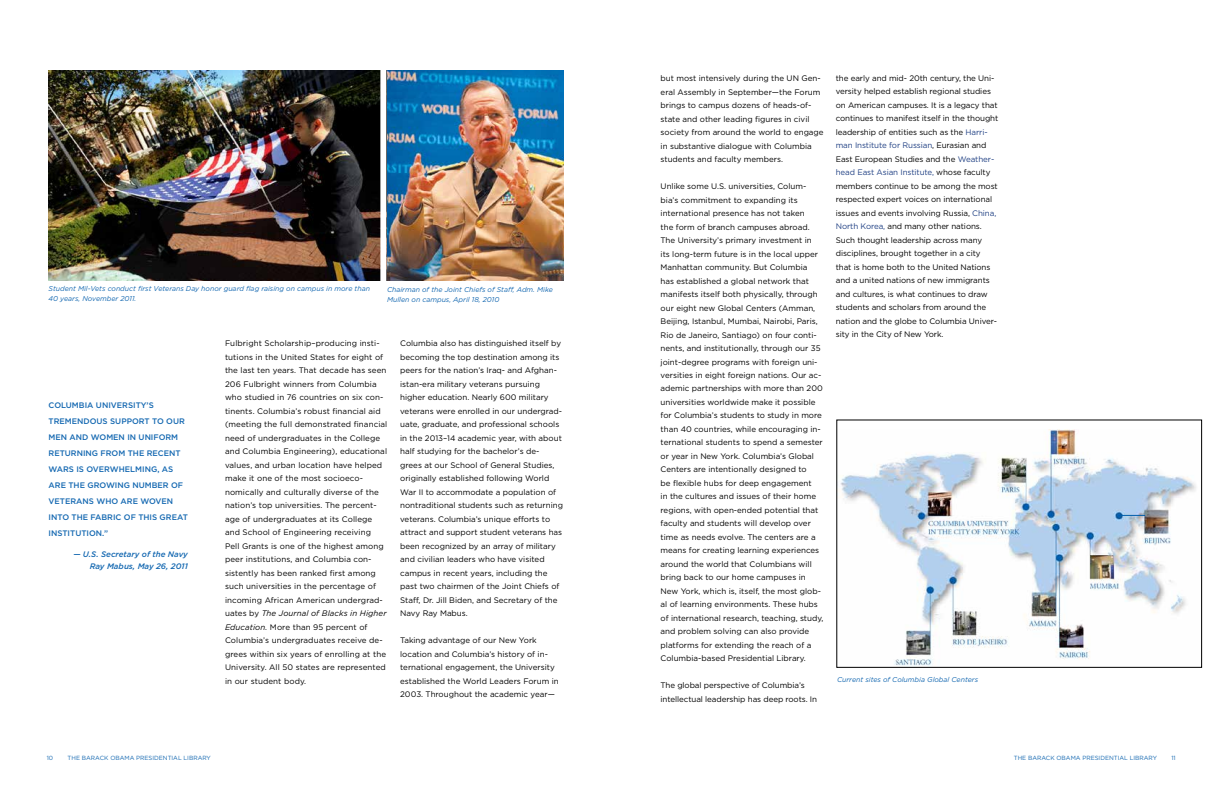
<style>
.page{position:relative;width:1224px;height:792px;background:#fff}
.page>*{position:absolute;margin:0;border:0;box-sizing:border-box;transform-origin:0 0}
.t1{font:8px/13.5px "Gotham";color:#000}
.t2{font:500 8px/16px "Gotham";color:#1468b1}
.t3{font:italic 500 8px/12px "Gotham";color:#1468b1;text-align:right}
.t4{font:italic 7px/10px "Gotham";color:#1468b1}
.t5{font:6px "Gotham";color:#1468b1}
.s1{font-style:italic}
.s2{color:#214184}
</style>
<div class="page">
<img style="left:840px;top:429px;width:356px;height:237px">
<div style="left:837px;top:420px;width:365px;height:248px;border:1px solid #000"></div>
<svg style="left:1120px;top:515px;width:25px;height:1px"></svg>
<img style="left:49px;top:71px;width:514px;height:210px">
<div style="left:380px;top:0;width:6px;height:329px;background:#fff"></div>
<p class="t4" style="left:49px;top:283px;width:323px">Student Mil-Vets conduct first Veterans Day honor guard flag raising on campus in more than<br>40 years, November 2011.</p>
<p class="t4" style="left:387px;top:284px;width:167px">Chairman of the Joint Chiefs of Staff, Adm. Mike<br>Mullen on campus, April 18, 2010</p>
<p class="t2" style="left:49px;top:397px;width:107px">COLUMBIA U NIVERSITY’S<br>TREMENDOUS SUPPO</p>
<p class="t2" style="left:49px;top:413px;width:139px;text-indent:90px">RT TO OUR<br>MEN AND WOMEN IN UNIFORM<br>RETURNING FROM THE RECENT<br>WARS IS OVERWHELMING, AS<br>ARE THE GROWING NUMBER OF<br>VETERANS WHO ARE WOVEN<br>INTO THE FABRIC OF THIS GREAT<br>INSTITUTION.”</p>
<p class="t3" style="left:73px;top:548px;width:116px">— U.S. Secretary of the Navy<br>Ray Mabus, May 26, 2011</p>
<p class="t1" style="left:225px;top:336px;width:164px">Fulbright Scholarship–producing insti&shy;tutions in the United States for eight of the last ten years. That decade has seen 206 Fulbright winners from Columbia who studied in 76 countries on six con&shy;tinents. Columbia’s robust financial aid (meeting the full demonstrated financial need of undergraduates in the College and Columbia Engineering), educational values, and urban location have helped make it one of the most socioeco&shy;nomically and culturally diverse of the nation’s top universities. The percent&shy;age of undergraduates at its College and School of Engineering receiving Pell Grants is one of the highest among peer institutions, and Columbia con&shy;sistently has been ranked first among such universities in the percentage of incoming African American undergrad&shy;uates by <span class="s1">The Journal of Blacks in Higher Education.</span> M ore than 95 percent of Columbia’s undergraduates receive de&shy;grees within six years of enrolling at the University. All 50 states are represented in our student body.</p>
<p class="t1" style="left:400px;top:336px;width:164px">Columbia also has distinguished itself by becoming the top destination among its peers for the nation’s I raq- and Afghan&shy;istan-era military veterans pursuing higher education. Nearly 600 military veterans were enrolled in our undergrad&shy;uate, graduate, and professional schools in the 2013–14 academic year, with about half studying for the bachelor’s de&shy;grees at our School of General Studies, originally established following World War II to accommodate a population of nontraditional students such as returning veterans. Columbia’s unique efforts to attract and support student veterans has been recognized by an array of military and civilian leaders who have visited campus in recent years, including the past two chairmen of the Joint Chiefs of Staff, Dr. Jill Biden, and Secretary of the Navy Ray Mabus.</p>
<p class="t1" style="left:400px;top:633px;width:160px">Taking advantage of our New York location and Columbia’s history of in&shy;ternational engagement, the University established the World Leaders Forum in 2003. Throughout the academic year—</p>
<p class="t1" style="left:661px;top:71px;width:165px">but most intensively during the UN Gen&shy;eral Assembly in September—the Forum brings to campus dozens of heads-of&shy;state and other leading figures in civil society from around the world to engage in substantive dialogue with Columbia students and faculty members.</p>
<p class="t1" style="left:661px;top:179px;width:164px">Unlike some U.S. universities, Colum&shy;bia’s commitment to expanding its international presence has not taken<br>the form of branch campuses abroad.<br>The University’s primary investment in<br>its long-term future is in the local upper Manhattan community. But Columbia<br>has established a global network that manifests itself both physically, through our eight new Global Centers (Amman, Beijing, Istanbul, M umbai, Nairobi, Paris, Rio de Janeiro, Santiago) on four conti&shy;nents, and institutionally, through our 35 joint-degree programs with foreign uni&shy;versities in eight foreign nations. Our ac&shy;ademic partnerships with more than 200 universities worldwide make it possible for Columbia’s students to study in more than 40 countries, while encouraging in&shy;ternational students to spend a semester or year in New York. Columbia’s Global Centers are intentionally designed to<br>be flexible hubs for deep engagement<br>in the cultures and issues of their home regions, with open-ended potential that faculty and students will develop over time as needs evolve. The centers are a means for creating learning experiences around the world that Columbians will bring back to our home campuses in New York, which is, itself, the most glob&shy;al of learning environments. These hubs of international research, teaching, study, and problem solving can also provide platforms for extending the reach of a Columbia-based Presidential Library.</p>
<p class="t1" style="left:661px;top:679px;width:158px">The global perspective of Columbia’s intellectual leadership has deep roots. I n</p>
<p class="t1" style="left:836px;top:71px;width:164px">the early and mid- 20th century, the Uni&shy;versity helped establish regional studies on American campuses. It is a legacy that continues to manifest itself in the thought leadership of entities such as the <span class="s2">Harri&shy;man I nstitute for Russian</span>, Eurasian and East European Studies and the <span class="s2">Weather&shy;head East Asian I nstitute,</span> whose faculty members continue to be among the most respected expert voices on international issues and events involving Russia, <span class="s2">China, North Korea,</span> and many other nations.<br>Such thought leadership across many disciplines, brought together in a city that is home both to the United Nations and a united nations of new immigrants and cultures, is what continues to draw students and scholars from around the nation and the globe to Columbia Univer&shy;sity in the City of New York.</p>
<p class="t4" style="left:837px;top:674px;width:143px">Current sites of Columbia Global Centers</p>
<p class="t5" style="left:47px;top:754px;width:8px">10</p>
<p class="t5" style="left:68px;top:754px;width:145px">The Barack Obama Presidential Library</p>
<p class="t5" style="left:1014px;top:754px;width:145px">The Barack Obama Presidential Library</p>
<p class="t5" style="left:1171px;top:754px;width:6px">11</p>
</div>
